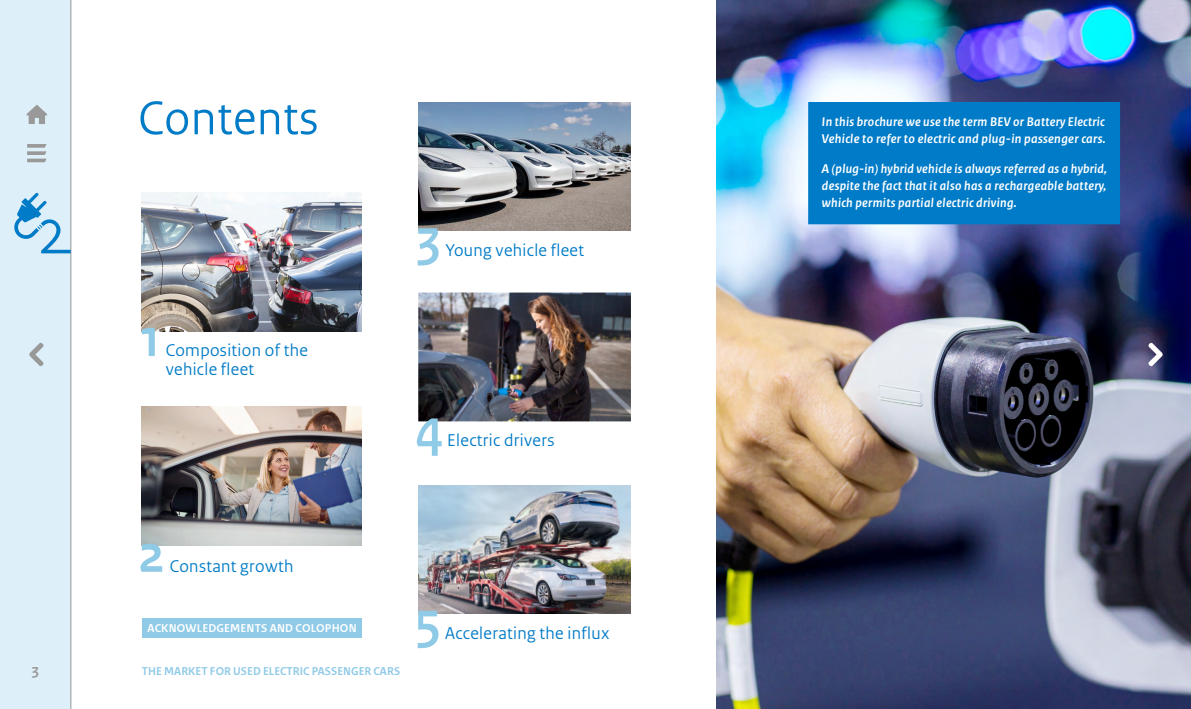
<style>
.page{position:relative;width:1191px;height:709px;background:#fff}
.page>*{position:absolute;margin:0;border:0;box-sizing:border-box;transform-origin:0 0}
.Koppen_50_55{font:700 57px "Rijksoverheid Sans Heading";color:#8fcae7;scale:.95 1}
.Koppen_50_55-2{font:700 56px "Rijksoverheid Sans Heading";color:#8fcae7;scale:.95 1}
.Koppen_50_55-3{font:50px "Rijksoverheid Sans Heading";letter-spacing:.015em;color:#007bc7}
.Koppen_50_55-4{font:18px/19px "Rijksoverheid Sans Heading";letter-spacing:.02em;color:#007bc7}
.t1{font:700 16px "Rijksoverheid Sans Heading";color:#999}
.Bodytekst_13_17pt{font:italic 700 13.2px/17px "Rijksoverheid Sans Heading";letter-spacing:.025em;color:#fff}
.Bodytekst_13_17pt-2{font:700 12px "Rijksoverheid Sans Heading";letter-spacing:.01em;color:#8fcae7}
.Bodytekst_13_17pt-3{font:700 12px "Rijksoverheid Sans Heading";letter-spacing:.015em;color:#fff}
</style>
<div class="page">
<img style="left:716px;top:0;width:475px;height:709px">
<div style="left:0;top:0;width:71px;height:709px;background:#ddeff8"></div>
<img style="left:418px;top:102px;width:213px;height:129px">
<img style="left:142px;top:193px;width:219px;height:138px">
<img style="left:418px;top:292px;width:213px;height:129px">
<img style="left:418px;top:485px;width:213px;height:129px">
<img style="left:142px;top:407px;width:219px;height:138px">
<div style="left:142px;top:618px;width:219px;height:20px;background:#8fcae7"></div>
<svg style="left:29px;top:342px;width:15px;height:24px"></svg>
<hr style="left:71px;top:0;width:1px;height:709px;background:#999">
<svg style="left:27px;top:144px;width:20px;height:18px"></svg>
<svg style="left:27px;top:105px;width:20px;height:19px"></svg>
<svg style="left:1148px;top:342px;width:14px;height:24px"></svg>
<svg style="left:14px;top:193px;width:57px;height:60px"></svg>
<div style="left:808px;top:103px;width:311px;height:121px;background:#007bc7"></div>
<div style="left:808px;top:102px;width:312px;height:122px;border:1px solid #007bc7"></div>
<p class="t1" style="left:32px;top:660px;width:9px">3</p>
<p class="Koppen_50_55-3" style="left:138px;top:89px;width:181px">Contents</p>
<p class="Koppen_50_55" style="left:141px;top:305px;width:22px">1</p>
<p class="Koppen_50_55-4" style="left:166px;top:341px;width:144px">Composition of the vehicle fleet</p>
<p class="Koppen_50_55-2" style="left:416px;top:206px;width:27px">3</p>
<p class="Koppen_50_55-4" style="left:445px;top:241px;width:140px">Young vehicle fleet</p>
<p class="Koppen_50_55-2" style="left:415px;top:396px;width:30px">4</p>
<p class="Koppen_50_55-4" style="left:447px;top:431px;width:109px">Electric drivers</p>
<p class="Koppen_50_55-2" style="left:138px;top:522px;width:29px">2</p>
<p class="Koppen_50_55-4" style="left:170px;top:556px;width:125px">Constant growth</p>
<p class="Bodytekst_13_17pt-3" style="left:147px;top:621px;width:211px">ACKNOWLEDGEMENTS AND COLOPHON</p>
<p class="Bodytekst_13_17pt-2" style="left:142px;top:664px;width:260px">THE MARKET FOR USED ELECTRIC PASSENGER CARS</p>
<p class="Koppen_50_55-2" style="left:415px;top:589px;width:29px">5</p>
<p class="Koppen_50_55-4" style="left:445px;top:623px;width:166px">Accelerating the influx</p>
<p class="Bodytekst_13_17pt" style="left:822px;top:113px;width:285px">In this brochure we use the term BEV or Battery Electric<br>Vehicle to refer to electric and plug-in passenger cars.</p>
<p class="Bodytekst_13_17pt" style="left:822px;top:160px;width:287px;text-align:justify">A (plug-in) hybrid vehicle is always referred as a hybrid, despite the fact that it also has a rechargeable battery, which permits partial electric driving.</p>
</div>
